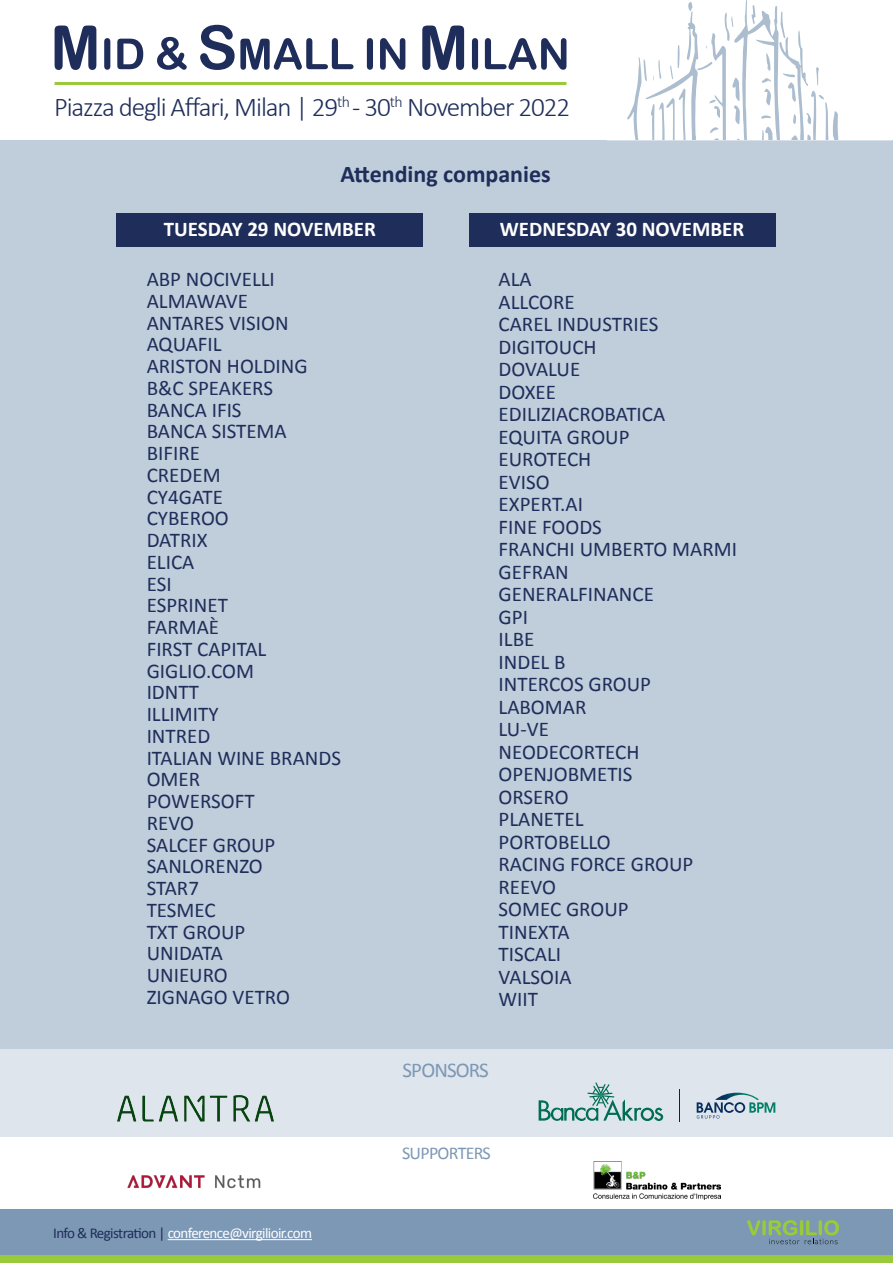
<style>
.page{position:relative;width:893px;height:1263px;background:#fff}
.page>*{position:absolute;margin:0;border:0;box-sizing:border-box;transform-origin:0 0}
.t1{font:300 27.15px "Calibri";letter-spacing:-.04em;color:#1f2d5a}
.t2{font:700 24px "Calibri";color:#1f2d5a}
.t3{font:21px "Calibri";color:#1f2d5a}
.t4{font:700 21px "Calibri";color:#fff}
.t5{font:21px "Calibri";letter-spacing:-.04em;color:#7d98b5}
.t6{font:18px "Calibri";letter-spacing:-.04em;color:#7d98b5}
.t7{font:15px "Calibri";letter-spacing:-.04em;color:#fff}
.s1{color:#1f2d5a}
</style>
<div class="page">
<div style="left:0;top:140px;width:893px;height:997px;background:#c0cddb"></div>
<div style="left:1px;top:1210px;width:891px;height:45px;background:#7d98b5"></div>
<div style="left:0;top:1209px;width:893px;height:47px;border:2px solid #7d98b5"></div>
<div style="left:0;top:1256px;width:893px;height:7px;background:#99ca3b"></div>
<hr style="left:168px;top:1239px;width:144px;height:1px;background:#fff">
<div style="left:117px;top:213px;width:306px;height:34px;background:#1f2d5a"></div>
<div style="left:469px;top:213px;width:306px;height:34px;background:#1f2d5a"></div>
<svg style="left:747px;top:1220px;width:92px;height:24px"></svg>
<div style="left:0;top:1049px;width:893px;height:88px;background:#dfe5ec"></div>
<img style="left:117px;top:1095px;width:157px;height:27px">
<svg style="left:539px;top:1082px;width:124px;height:39px"></svg>
<hr style="left:679px;top:1089px;width:1px;height:33px;background:#231f20">
<svg style="left:697px;top:1093px;width:78px;height:25px"></svg>
<img style="left:594px;top:1162px;width:126px;height:37px">
<img style="left:127px;top:1175px;width:134px;height:14px">
<svg style="left:55px;top:26px;width:41px;height:44px"></svg>
<svg style="left:104px;top:38px;width:6px;height:32px"></svg>
<svg style="left:117px;top:39px;width:26px;height:30px"></svg>
<svg style="left:157px;top:37px;width:30px;height:33px"></svg>
<svg style="left:200px;top:25px;width:153px;height:45px"></svg>
<svg style="left:367px;top:38px;width:6px;height:32px"></svg>
<svg style="left:380px;top:38px;width:25px;height:32px"></svg>
<svg style="left:422px;top:26px;width:42px;height:44px"></svg>
<svg style="left:472px;top:38px;width:6px;height:32px"></svg>
<svg style="left:485px;top:38px;width:81px;height:32px"></svg>
<hr style="left:55px;top:82px;width:511px;height:3px;background:#99ca3b">
<p class="t1" style="left:54px;top:90px;width:518px">Piazza degli Affari, Milan | 29<sup>th</sup> - 30<sup>th</sup> November 2022</p>
<p class="t2" style="left:340px;top:157px;width:212px">Attending companies</p>
<p class="t4" style="left:164px;top:215px;width:214px">TUESDAY 29 NOVEMBER</p>
<p class="t4" style="left:500px;top:215px;width:246px">WEDNESDAY 30 NOVEMBER</p>
<p class="t3" style="left:499px;top:264px;width:35px">ALA</p>
<p class="t3" style="left:499px;top:287px;width:78px">ALLCORE</p>
<p class="t3" style="left:499px;top:309px;width:161px">CAREL INDUSTRIES</p>
<p class="t3" style="left:499px;top:332px;width:100px">DIGITOUCH</p>
<p class="t3" style="left:499px;top:354px;width:83px">DOVALUE</p>
<p class="t3" style="left:499px;top:377px;width:59px">DOXEE</p>
<p class="t3" style="left:499px;top:399px;width:168px">EDILIZIACROBATICA</p>
<p class="t3" style="left:499px;top:422px;width:132px">EQUITA GROUP</p>
<p class="t3" style="left:499px;top:444px;width:94px">EUROTECH</p>
<p class="t3" style="left:499px;top:467px;width:52px">EVISO</p>
<p class="t3" style="left:499px;top:489px;width:86px">EXPERT.AI</p>
<p class="t3" style="left:499px;top:512px;width:105px">FINE FOODS</p>
<p class="t3" style="left:499px;top:534px;width:240px">FRANCHI UMBERTO MARMI</p>
<p class="t3" style="left:499px;top:557px;width:72px">GEFRAN</p>
<p class="t3" style="left:499px;top:579px;width:157px">GENERALFINANCE</p>
<p class="t3" style="left:499px;top:602px;width:31px">GPI</p>
<p class="t3" style="left:499px;top:624px;width:37px">ILBE</p>
<p class="t3" style="left:499px;top:647px;width:69px">INDEL B</p>
<p class="t3" style="left:499px;top:669px;width:154px">INTERCOS GROUP</p>
<p class="t3" style="left:499px;top:692px;width:89px">LABOMAR</p>
<p class="t3" style="left:499px;top:714px;width:52px">LU-VE</p>
<p class="t3" style="left:499px;top:737px;width:142px">NEODECORTECH</p>
<p class="t3" style="left:499px;top:759px;width:135px">OPENJOBMETIS</p>
<p class="t3" style="left:499px;top:782px;width:72px">ORSERO</p>
<p class="t3" style="left:499px;top:804px;width:86px">PLANETEL</p>
<p class="t3" style="left:499px;top:827px;width:114px">PORTOBELLO</p>
<p class="t3" style="left:499px;top:849px;width:196px">RACING FORCE GROUP</p>
<p class="t3" style="left:499px;top:872px;width:59px">REEVO</p>
<p class="t3" style="left:499px;top:894px;width:132px">SOMEC GROUP</p>
<p class="t3" style="left:499px;top:917px;width:72px">TINEXTA</p>
<p class="t3" style="left:499px;top:939px;width:64px">TISCALI</p>
<p class="t3" style="left:499px;top:962px;width:74px">VALSOIA</p>
<p class="t3" style="left:499px;top:984px;width:41px">WIIT</p>
<p class="t3" style="left:147px;top:264px;width:130px">ABP NOCIVELLI</p>
<p class="t3" style="left:147px;top:286px;width:103px">ALMAWAVE</p>
<p class="t3" style="left:147px;top:308px;width:143px">ANTARES VISION</p>
<p class="t3" style="left:147px;top:330px;width:76px">AQUAFIL</p>
<p class="t3" style="left:147px;top:351px;width:163px">ARISTON HOLDING</p>
<p class="t3" style="left:147px;top:373px;width:128px">B&amp;C SPEAKERS</p>
<p class="t3" style="left:147px;top:395px;width:96px">BANCA IFIS</p>
<p class="t3" style="left:147px;top:417px;width:142px">BANCA SISTEMA</p>
<p class="t3" style="left:147px;top:438px;width:55px">BIFIRE</p>
<p class="t3" style="left:147px;top:460px;width:75px">CREDEM</p>
<p class="t3" style="left:147px;top:482px;width:78px">CY4GATE</p>
<p class="t3" style="left:147px;top:504px;width:84px">CYBEROO</p>
<p class="t3" style="left:147px;top:525px;width:62px">DATRIX</p>
<p class="t3" style="left:147px;top:547px;width:49px">ELICA</p>
<p class="t3" style="left:147px;top:569px;width:26px">ESI</p>
<p class="t3" style="left:147px;top:591px;width:83px">ESPRINET</p>
<p class="t3" style="left:147px;top:612px;width:74px">FARMAÈ</p>
<p class="t3" style="left:147px;top:634px;width:121px">FIRST CAPITAL</p>
<p class="t3" style="left:147px;top:656px;width:109px">GIGLIO.COM</p>
<p class="t3" style="left:147px;top:678px;width:54px">IDNTT</p>
<p class="t3" style="left:147px;top:699px;width:73px">ILLIMITY</p>
<p class="t3" style="left:147px;top:721px;width:65px">INTRED</p>
<p class="t3" style="left:147px;top:743px;width:196px">ITALIAN WINE BRANDS</p>
<p class="t3" style="left:147px;top:765px;width:55px">OMER</p>
<p class="t3" style="left:147px;top:786px;width:109px">POWERSOFT</p>
<p class="t3" style="left:147px;top:808px;width:49px">REVO</p>
<p class="t3" style="left:147px;top:830px;width:130px">SALCEF GROUP</p>
<p class="t3" style="left:147px;top:852px;width:118px">SANLORENZO</p>
<p class="t3" style="left:147px;top:873px;width:54px">STAR7</p>
<p class="t3" style="left:147px;top:895px;width:71px">TESMEC</p>
<p class="t3" style="left:147px;top:917px;width:100px">TXT GROUP</p>
<p class="t3" style="left:147px;top:939px;width:78px">UNIDATA</p>
<p class="t3" style="left:147px;top:960px;width:83px">UNIEURO</p>
<p class="t3" style="left:147px;top:982px;width:145px">ZIGNAGO VETRO</p>
<p class="t5" style="left:402px;top:1055px;width:88px">SPONSORS</p>
<p class="t7" style="left:53px;top:1222px;width:260px"><span class="s1">Info &amp; Registration |</span> conference@virgilioir.com</p>
<p class="t6" style="left:402px;top:1140px;width:90px">SUPPORTERS</p>
</div>
